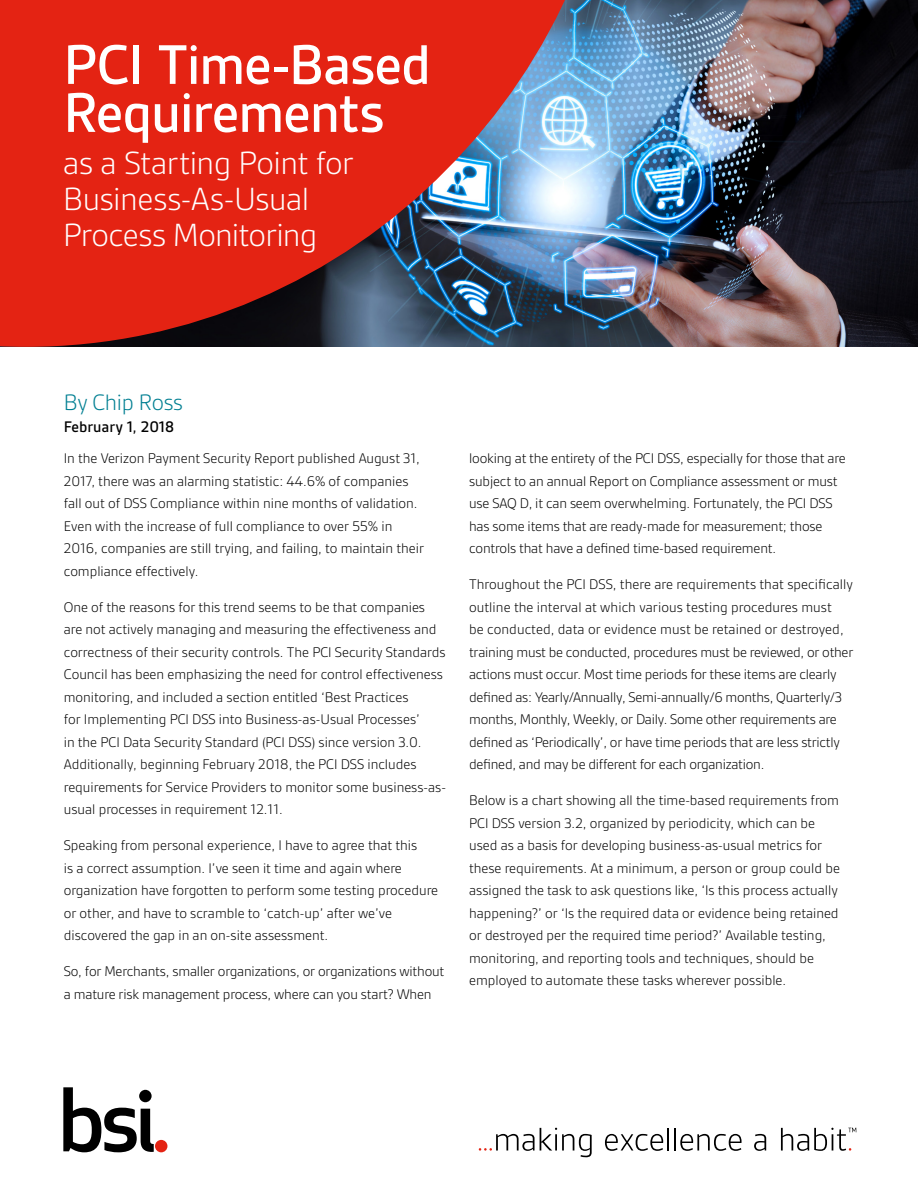
<style>
.page{position:relative;width:918px;height:1188px;background:#fff}
.page>*{position:absolute;margin:0;border:0;box-sizing:border-box;transform-origin:0 0}
.t1{font:500 60px/48px "BSI Gesta";letter-spacing:-.02em;color:#fff}
.t2{font:300 34.5px/36px "BSI Gesta";letter-spacing:-.015em;color:#fff}
.t3{font:300 24px "BSI Gesta";letter-spacing:-.01em;color:#007f92}
.t4{font:500 16.5px "BSI Gesta";color:#000}
.t5{font:300 15px/22.5px "BSI Gesta";color:#000}
</style>
<div class="page">
<img style="left:622px;top:0;width:296px;height:346px">
<svg style="left:0;top:0;width:622px;height:347px;background:#b5403f"></svg>
<svg style="left:63px;top:1087px;width:91px;height:65px"></svg>
<div style="left:155px;top:1140px;width:12px;height:12px;background:#e42313;border-radius:50%"></div>
<svg style="left:479px;top:1128px;width:113px;height:29px"></svg>
<svg style="left:605px;top:1134px;width:58px;height:17px"></svg>
<hr style="left:667px;top:1128px;width:2px;height:23px;background:#000">
<hr style="left:674px;top:1128px;width:2px;height:23px;background:#000">
<svg style="left:680px;top:1134px;width:62px;height:17px"></svg>
<svg style="left:754px;top:1134px;width:12px;height:17px"></svg>
<svg style="left:781px;top:1128px;width:75px;height:23px"></svg>
<h1 class="t1" style="left:63px;top:41px;width:370px">PCI Time-Based<br>Requirements</h1>
<h2 class="t2" style="left:63px;top:145px;width:292px">as a Starting Point for<br>Business-As-Usual<br>Process Monitoring</h2>
<h3 class="t3" style="left:64px;top:389px;width:121px">By Chip Ross</h3>
<p class="t4" style="left:64px;top:418px;width:112px">February 1, 2018</p>
<p class="t5" style="left:64px;top:447px;width:362px">In the Verizon Payment Security Report published August 31, 2017, there was an alarming statistic: 44.6% of companies fall out of DSS Compliance within nine months of validation.<br>Even with the increase of full compliance to over 55% in 2016, companies are still trying, and failing, to maintain their compliance effectively.</p>
<p class="t5" style="left:64px;top:596px;width:384px">One of the reasons for this trend seems to be that companies are not actively managing and measuring the effectiveness and correctness of their security controls. The PCI Security Standards Council has been emphasizing the need for control effectiveness monitoring, and included a section entitled ‘Best Practices<br>for Implementing PCI DSS into Business-as-Usual Processes’<br>in the PCI Data Security Standard (PCI DSS) since version 3.0.<br>Additionally, beginning February 2018, the PCI DSS includes requirements for Service Providers to monitor some business-as&shy;usual processes in requirement 12.11.</p>
<p class="t5" style="left:64px;top:834px;width:376px">Speaking from personal experience, I have to agree that this<br>is a correct assumption. I’ve seen it time and again where organization have forgotten to perform some testing procedure or other, and have to scramble to ‘catch-up’ after we’ve discovered the gap in an on-site assessment.</p>
<p class="t5" style="left:64px;top:960px;width:382px">So, for Merchants, smaller organizations, or organizations without a mature risk management process, where can you start? When</p>
<p class="t5" style="left:469px;top:447px;width:378px">looking at the entirety of the PCI DSS, especially for those that are subject to an annual Report on Compliance assessment or must use SAQ D, it can seem overwhelming. Fortunately, the PCI DSS has some items that are ready-made for measurement; those controls that have a defined time-based requirement.</p>
<p class="t5" style="left:469px;top:573px;width:386px">Throughout the PCI DSS, there are requirements that specifically outline the interval at which various testing procedures must<br>be conducted, data or evidence must be retained or destroyed, training must be conducted, procedures must be reviewed, or other actions must occur. Most time periods for these items are clearly defined as: Yearly/Annually, Semi-annually/6 months, Quarterly/3 months, Monthly, Weekly, or Daily. Some other requirements are defined as ‘Periodically’, or have time periods that are less strictly defined, and may be different for each organization.</p>
<p class="t5" style="left:469px;top:789px;width:372px">Below is a chart showing all the time-based requirements from PCI DSS version 3.2, organized by periodicity, which can be used as a basis for developing business-as-usual metrics for these requirements. At a minimum, a person or group could be assigned the task to ask questions like, ‘Is this process actually happening?’ or ‘Is the required data or evidence being retained or destroyed per the required time period?’ Available testing, monitoring, and reporting tools and techniques, should be employed to automate these tasks wherever possible.</p>
</div>
